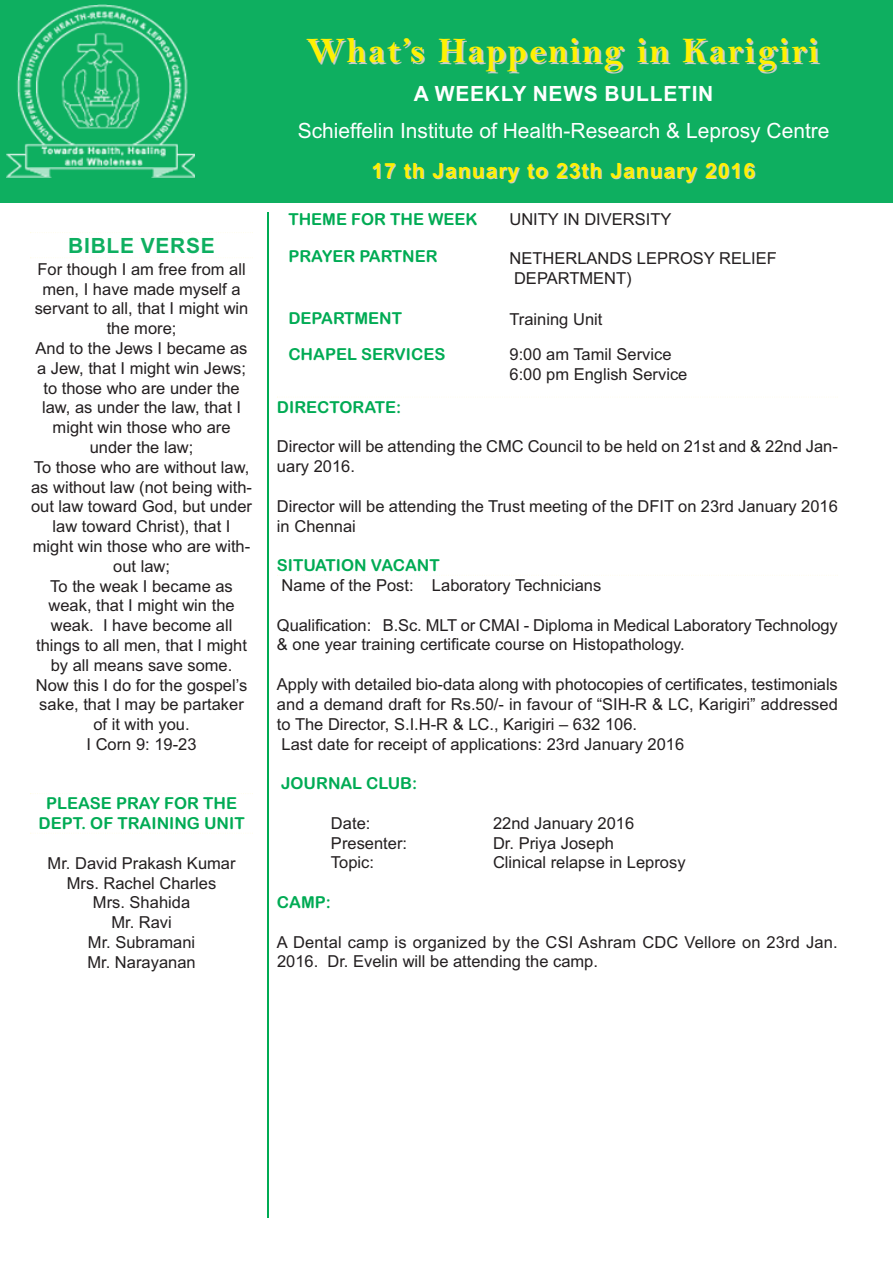
<style>
.page{position:relative;width:893px;height:1263px;background:#fff}
.page>*{position:absolute;margin:0;border:0;box-sizing:border-box;transform-origin:0 0}
.t1{font:36px "Bell MT Bold";letter-spacing:.05em;color:#fff101}
.t2{font:21px "Arial";color:#fff}
.t3{font:700 21px "Arial";letter-spacing:.05em;color:#fff101}
.t4{font:700 21px "Arial";letter-spacing:.035em;color:#fff}
.t5{font:700 21px "Arial";letter-spacing:.035em;color:#0eaf60}
.t6{font:16.5px/19.8px "Arial";color:#231f20}
.t7{font:16.5px/19.8px "Arial Rounded MT Bold";color:#00ab54;text-align:center}
</style>
<div class="page">
<div style="left:0;top:0;width:893px;height:203px;background:#0eaf60"></div>
<img style="left:7px;top:5px;width:188px;height:172px">
<svg style="left:277px;top:575px;width:561px;height:1px"></svg>
<svg style="left:30px;top:232px;width:223px;height:1px"></svg>
<svg style="left:30px;top:257px;width:223px;height:1px"></svg>
<svg style="left:30px;top:793px;width:223px;height:1px"></svg>
<svg style="left:30px;top:833px;width:223px;height:1px"></svg>
<hr style="left:267px;top:213px;width:2px;height:1005px;background:#00ab54">
<p class="t5" style="left:68px;top:233px;width:148px">BIBLE VERSE</p>
<p class="t6" style="left:31px;top:259px;width:223px;text-align:center">For though I am free from all men, I have made myself a servant to all, that I might win the more;<br>And to the Jews I became as a Jew, that I might win Jews; to those who are under the law, as under the law, that I might win those who are under the law;<br>To those who are without law, as without law (not being with&shy;out law toward God, but under law toward Christ), that I might win those who are with&shy;out law;<br>To the weak I became as weak, that I might win the weak. I have become all things to all men, that I might by all means save some.<br>Now this I do for the gospel’s sake, that I may be partaker of it with you.<br>I Corn 9: 19-23</p>
<p class="t7" style="left:39px;top:794px;width:208px">PLEASE PRAY FOR THE<br>DEPT. OF TRAINING UNIT</p>
<p class="t6" style="left:48px;top:853px;width:189px;text-align:center">Mr. David Prakash Kumar<br>Mrs. Rachel Charles<br>Mrs. Shahida<br>Mr. Ravi<br>Mr. Subramani<br>Mr. Narayanan</p>
<h1 class="t1" style="left:306px;top:28px;width:514px">What’s Happening in Karigiri</h1>
<p class="t4" style="left:414px;top:81px;width:301px">A WEEKLY NEWS BULLETIN</p>
<p class="t2" style="left:298px;top:118px;width:533px">Schieffelin Institute of Health-Research &amp; Leprosy Centre</p>
<p class="t3" style="left:371px;top:159px;width:385px">17 th January to 23th January 2016</p>
<p class="t7" style="left:288px;top:209px;width:191px">THEME FOR THE WEEK</p>
<p class="t6" style="left:509px;top:210px;width:163px">UNITY IN DIVERSITY</p>
<p class="t7" style="left:288px;top:246px;width:151px">PRAYER PARTNER</p>
<p class="t6" style="left:509px;top:249px;width:269px">NETHERLANDS LEPROSY RELIEF<br>DEPARTMENT)</p>
<p class="t7" style="left:288px;top:308px;width:115px">DEPARTMENT</p>
<p class="t6" style="left:509px;top:309px;width:94px">Training Unit</p>
<p class="t7" style="left:288px;top:345px;width:158px">CHAPEL SERVICES</p>
<p class="t6" style="left:509px;top:345px;width:179px">9:00 am Tamil Service<br>6:00 pm English Service</p>
<p class="t7" style="left:277px;top:397px;width:126px">DIRECTORATE:</p>
<p class="t6" style="left:277px;top:437px;width:562px">Director will be attending the CMC Council to be held on 21st and &amp; 22nd Jan&shy;uary 2016.</p>
<p class="t6" style="left:277px;top:496px;width:562px">Director will be attending the Trust meeting of the DFIT on 23rd January 2016 in Chennai</p>
<p class="t7" style="left:277px;top:556px;width:164px">SITUATION VACANT</p>
<p class="t6" style="left:282px;top:575px;width:321px">Name of the Post: Laboratory Technicians</p>
<p class="t6" style="left:277px;top:615px;width:562px">Qualification: B.Sc. MLT or CMAI - Diploma in Medical Laboratory Technology &amp; one year training certificate course on Histopathology.</p>
<p class="t6" style="left:277px;top:674px;width:562px">Apply with detailed bio-data along with photocopies of certificates, testimonials and a demand draft for Rs.50/- in favour of “SIH-R &amp; LC, Karigiri” addressed to The Director, S.I.H-R &amp; LC., Karigiri – 632 106.<br>Last date for receipt of applications: 23rd January 2016</p>
<p class="t7" style="left:281px;top:773px;width:138px">JOURNAL CLUB:</p>
<p class="t6" style="left:331px;top:813px;width:41px">Date:</p>
<p class="t6" style="left:493px;top:813px;width:143px">22nd January 2016</p>
<p class="t6" style="left:331px;top:833px;width:78px">Presenter:</p>
<p class="t6" style="left:493px;top:833px;width:123px">Dr. Priya Joseph</p>
<p class="t6" style="left:331px;top:853px;width:45px">Topic:</p>
<p class="t6" style="left:493px;top:853px;width:194px">Clinical relapse in Leprosy</p>
<p class="t7" style="left:277px;top:892px;width:55px">CAMP:</p>
<p class="t6" style="left:277px;top:932px;width:562px">A Dental camp is organized by the CSI Ashram CDC Vellore on 23rd Jan.<br>2016. Dr. Evelin will be attending the camp.</p>
</div>
